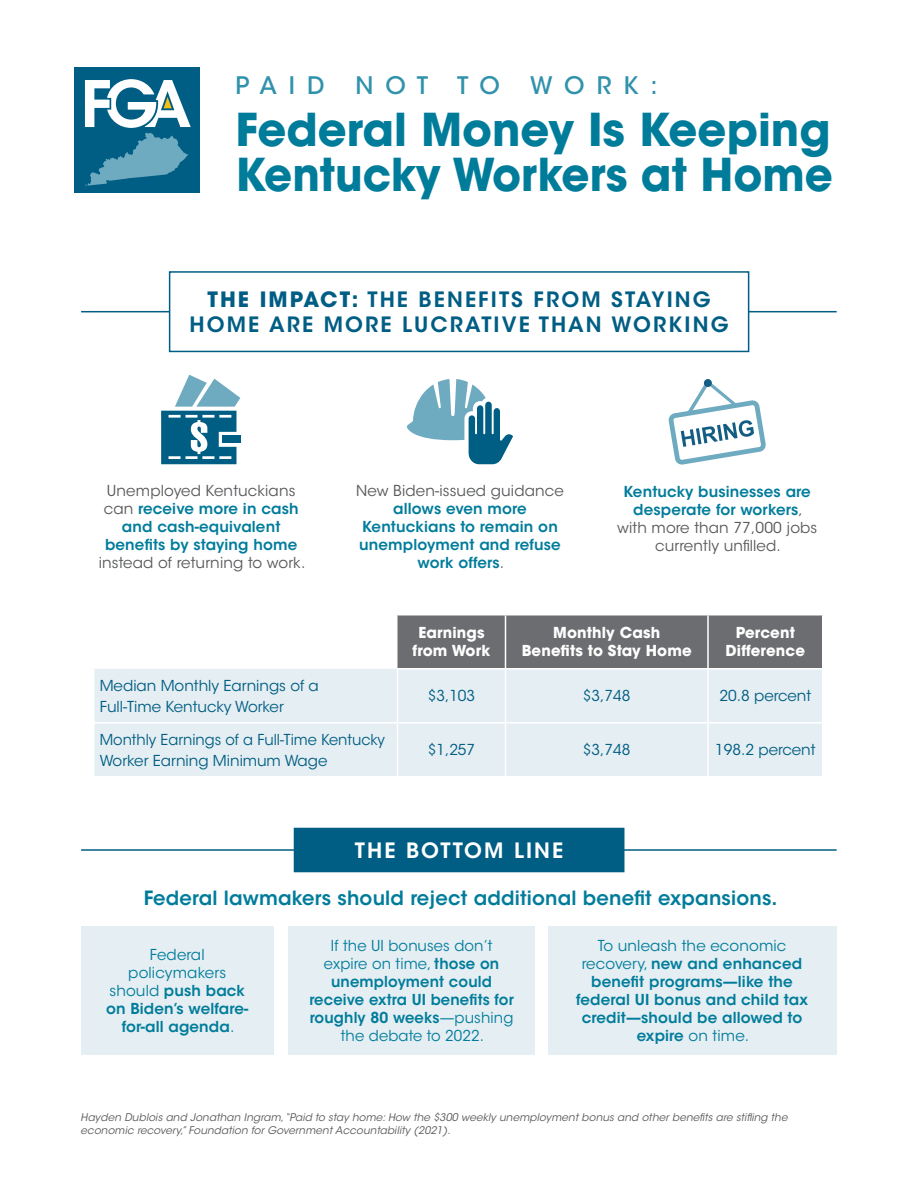
<style>
.page{position:relative;width:918px;height:1188px;background:#fff}
.page>*{position:absolute;margin:0;border:0;box-sizing:border-box;transform-origin:0 0}
.t1{font:700 45px/45px "ITC Avant Garde Std";color:#007c9b}
.t2{font:500 24px "ITC Avant Garde Std";letter-spacing:.5em;color:#3192ac}
.subhead{font:600 21px/25.5px "ITC Avant Garde Std";letter-spacing:.1em;color:#005d83;text-align:center}
.subhead-2{font:600 21px "ITC Avant Garde Std";letter-spacing:.1em;color:#fff}
.Body_Text{font:600 19.5px "ITC Avant Garde Std";letter-spacing:.01em;color:#007c9b}
.Body_Text-2{font:600 15px/18px "ITC Avant Garde Std";letter-spacing:.01em;color:#007c9b;text-align:center}
.t3{font:15px/21px "ITC Avant Garde Std";color:#005d83}
.Body_Text-3{font:15px/18px "ITC Avant Garde Std";letter-spacing:.01em;color:#57585a;text-align:center}
.Body_Text-4{font:700 15px/18px "ITC Avant Garde Std";letter-spacing:.01em;color:#fff;text-align:center}
.Body_Text-5{font:italic 10.5px/12.6px "ITC Avant Garde Std";letter-spacing:.01em;color:#57585a}
.s1{font-weight:700}
.s2{font-weight:400;color:#57585a}
.s3{font-weight:600;color:#007c9b}
.s4{font-weight:400}
</style>
<div class="page">
<div style="left:74px;top:68px;width:126px;height:125px;background:#005d83"></div>
<svg style="left:85px;top:79px;width:106px;height:107px"></svg>
<hr style="left:81px;top:849px;width:756px;height:2px;background:#005d83">
<div style="left:294px;top:828px;width:330px;height:44px;background:#005d83"></div>
<div style="left:81px;top:926px;width:192px;height:128px;background:#e5eef2"></div>
<div style="left:548px;top:926px;width:288px;height:128px;background:#e5eef2"></div>
<div style="left:288px;top:926px;width:247px;height:128px;background:#e5eef2"></div>
<hr style="left:81px;top:311px;width:756px;height:1px;background:#005d83">
<div style="left:170px;top:272px;width:579px;height:79px;background:#fff"></div>
<div style="left:169px;top:271px;width:580px;height:81px;border:2px solid #005d83"></div>
<div style="left:397px;top:615px;width:425px;height:53px;background:#6c6d70"></div>
<div style="left:94px;top:669px;width:728px;height:107px;background:#e5eef2"></div>
<hr style="left:505px;top:615px;width:1px;height:53px;background:#fff">
<hr style="left:707px;top:615px;width:2px;height:53px;background:#fff">
<hr style="left:505px;top:669px;width:1px;height:53px;background:#fff">
<hr style="left:707px;top:669px;width:2px;height:53px;background:#fff">
<hr style="left:397px;top:722px;width:108px;height:1px;background:#fff">
<hr style="left:505px;top:722px;width:203px;height:1px;background:#fff">
<hr style="left:505px;top:723px;width:1px;height:53px;background:#fff">
<hr style="left:708px;top:722px;width:115px;height:1px;background:#fff">
<hr style="left:707px;top:723px;width:2px;height:53px;background:#fff">
<hr style="left:397px;top:669px;width:1px;height:53px;background:#fff">
<hr style="left:93px;top:722px;width:304px;height:1px;background:#fff">
<hr style="left:397px;top:723px;width:1px;height:53px;background:#fff">
<div style="left:222px;top:436px;width:19px;height:7px;background:#005d83"></div>
<svg style="left:161px;top:375px;width:79px;height:89px"></svg>
<svg style="left:407px;top:379px;width:106px;height:85px"></svg>
<svg style="left:668px;top:383px;width:98px;height:82px"></svg>
<div style="left:704px;top:379px;width:8px;height:8px;background:#135c83;border-radius:4px"></div>
<h2 class="t2" style="left:236px;top:71px;width:90px">PAID</h2>
<h2 class="t2" style="left:356px;top:71px;width:146px">NOT TO</h2>
<h2 class="t2" style="left:530px;top:71px;width:129px">WORK:</h2>
<h1 class="t1" style="left:236px;top:107px;width:599px">Federal Money Is Keeping<br>Kentucky Workers at Home</h1>
<p class="subhead" style="left:190px;top:286px;width:541px"><span class="s1">THE IMPACT:</span> THE BENEFITS FROM STAYING<br>HOME ARE MORE LUCRATIVE THAN WORKING</p>
<p class="Body_Text-2" style="left:99px;top:482px;width:208px"><span class="s2">Unemployed Kentuckians can</span> receive more in cash and cash-equivalent benefits by staying home <span class="s2">instead of returning to work.</span></p>
<p class="Body_Text-2" style="left:356px;top:482px;width:209px"><span class="s2">New Biden-issued guidance </span>allows even more<br>Kentuckians to remain on unemployment and refuse work offers<span class="s2">.</span></p>
<p class="Body_Text-3" style="left:617px;top:482px;width:202px"><span class="s3">Kentucky businesses are desperate for workers</span>, with more than 77,000 jobs currently unfilled.</p>
<p class="Body_Text-4" style="left:413px;top:624px;width:79px">Earnings from Work</p>
<p class="Body_Text-4" style="left:522px;top:624px;width:171px">Monthly Cash<br>Benefits to Stay Home</p>
<p class="Body_Text-4" style="left:726px;top:624px;width:81px">Percent<br>Difference</p>
<p class="t3" style="left:100px;top:675px;width:221px">Median Monthly Earnings of a<br>Full-Time Kentucky Worker</p>
<p class="t3" style="left:428px;top:686px;width:49px">$3,103</p>
<p class="t3" style="left:583px;top:686px;width:49px">$3,748</p>
<p class="t3" style="left:720px;top:686px;width:93px">20.8 percent</p>
<p class="t3" style="left:100px;top:729px;width:287px">Monthly Earnings of a Full-Time Kentucky<br>Worker Earning Minimum Wage</p>
<p class="t3" style="left:428px;top:740px;width:49px">$1,257</p>
<p class="t3" style="left:583px;top:740px;width:49px">$3,748</p>
<p class="t3" style="left:715px;top:740px;width:102px">198.2 percent</p>
<p class="subhead-2" style="left:355px;top:837px;width:210px">THE BOTTOM LINE</p>
<p class="Body_Text" style="left:144px;top:885px;width:635px">Federal lawmakers should reject additional benefit expansions.</p>
<p class="Body_Text-2" style="left:106px;top:945px;width:144px"><span class="s4">Federal policymakers should</span> push back on Biden’s welfare&shy;for-all agenda<span class="s4">.</span></p>
<p class="Body_Text-2" style="left:576px;top:936px;width:233px"><span class="s4">To unleash the economic recovery,</span> new and enhanced benefit programs—like the federal UI bonus and child tax credit—should be allowed to expire <span class="s4">on time.</span></p>
<p class="Body_Text-2" style="left:309px;top:936px;width:206px"><span class="s4">If the UI bonuses don’t expire on time,</span> those on unemployment could receive extra UI benefits for roughly 80 weeks<span class="s4">—pushing the debate to 2022.</span></p>
<p class="Body_Text-5" style="left:81px;top:1112px;width:709px">Hayden Dublois and Jonathan Ingram, “Paid to stay home: How the $300 weekly unemployment bonus and other benefits are stifling the economic recovery,” Foundation for Government Accountability (2021).</p>
</div>
